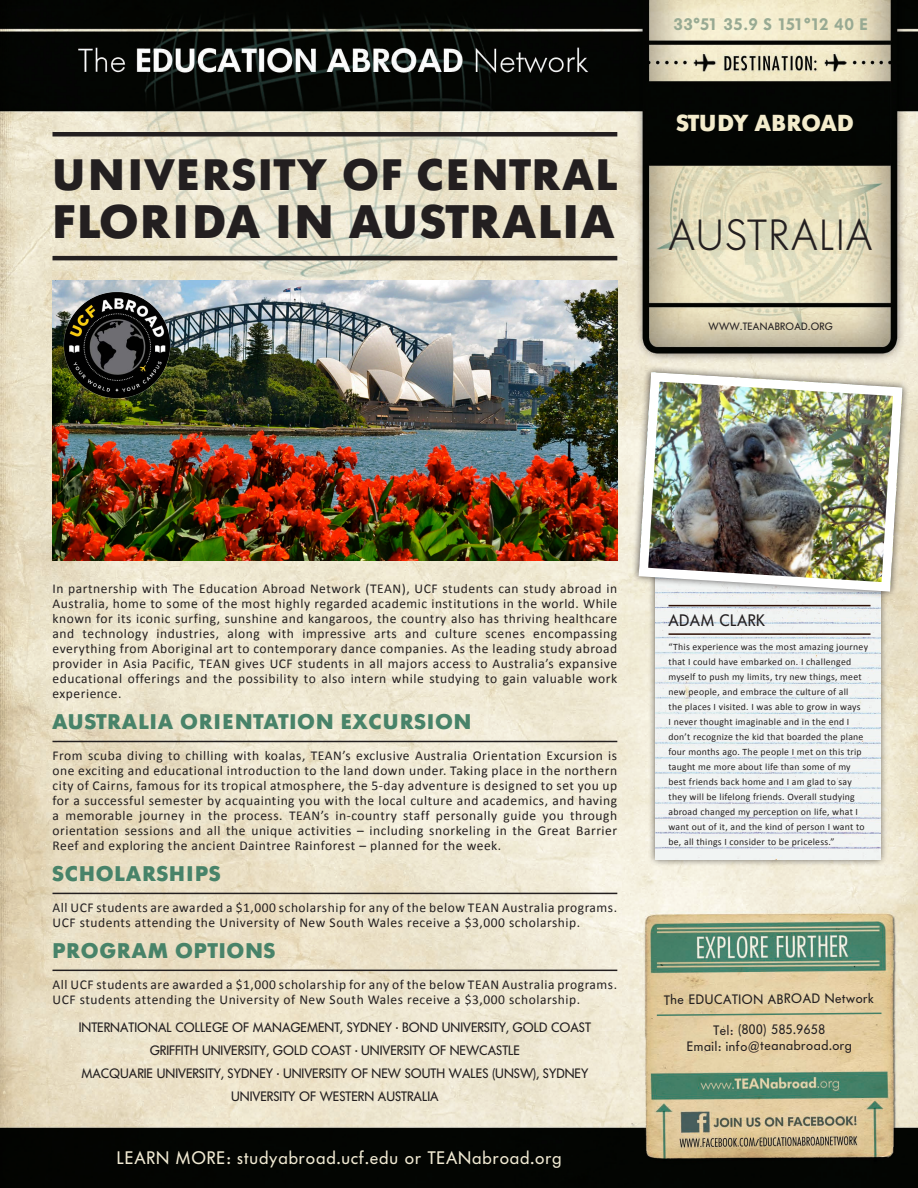
<style>
.page{position:relative;width:918px;height:1188px;background:#fff}
.page>*{position:absolute;margin:0;border:0;box-sizing:border-box;transform-origin:0 0}
.t1{font:700 46.5px "Futura BQ";letter-spacing:.055em;color:#231f20}
.t2{font:700 43.5px "Futura BQ";letter-spacing:.055em;color:#231f20}
.t3{font:300 43.5px "Futura BQ";letter-spacing:.02em;color:#231f20}
.t4{font:700 22.95px "Futura BQ";color:#f4eccc}
.t5{font:700 21px "Futura BQ";letter-spacing:.04em;color:#488369}
.t6{font:700 21px "Futura BQ";letter-spacing:.06em;color:#488369}
.t7{font:18px "Futura BQ";letter-spacing:.05em;color:#f1ead3}
.t8{font:600 16.5px "Futura BQ";letter-spacing:-.075em;color:#98aa93}
.t9{font:16.5px "Futura BQ";letter-spacing:.025em;color:#231f20}
.t10{font:13.5px/15px "Calibri";letter-spacing:.04em;color:#231f20;text-align:justify}
.t11{font:13.5px "Futura BQ";color:#231f20}
.t12{font:13.5px "Futura BQ";letter-spacing:.03em;color:#231f20}
.t13{font:10.5px "Futura BQ";letter-spacing:.03em;color:#231f20}
.t14{font:9.75px/15px "Calibri";letter-spacing:.025em;color:#231f20}
</style>
<div class="page">
<img style="left:0;top:0;width:918px;height:1188px">
<svg style="left:655px;top:1012px;width:228px;height:5px"></svg>
<div style="left:52px;top:132px;width:565px;height:5px;background:#231f20"></div>
<hr style="left:52px;top:256px;width:565px;height:4px;background:#231f20">
<hr style="left:52px;top:741px;width:565px;height:1px;background:#231f20">
<hr style="left:52px;top:893px;width:565px;height:1px;background:#231f20">
<hr style="left:52px;top:970px;width:565px;height:1px;background:#231f20">
<img style="left:52px;top:281px;width:565px;height:280px">
<div style="left:648px;top:554px;width:240px;height:313px;background:#231f20;opacity:.75"></div>
<img style="left:656px;top:599px;width:224px;height:260px">
<hr style="left:669px;top:605px;width:202px;height:1px;background:#2e1106">
<hr style="left:669px;top:633px;width:202px;height:2px;background:#2e1106">
<div style="left:631px;top:365px;width:279px;height:234px;background:#231f20;opacity:.75"></div>
<img style="left:634px;top:367px;width:273px;height:229px">
<img style="left:64px;top:292px;width:106px;height:106px">
<p class="t2" style="left:52px;top:148px;width:567px">UNIVERSITY OF CENTRAL</p>
<p class="t1" style="left:52px;top:193px;width:563px">FLORIDA IN AUSTRALIA</p>
<p class="t8" style="left:673px;top:14px;width:196px">33°51′35.9 S 151°12′40 E</p>
<p class="t4" style="left:676px;top:109px;width:179px">STUDY ABROAD</p>
<p class="t3" style="left:669px;top:209px;width:205px">AUSTRALIA</p>
<p class="t13" style="left:708px;top:320px;width:126px">WWW.TEANABROAD.ORG</p>
<p class="t10" style="left:52px;top:581px;width:566px">In partnership with The Education Abroad Network (TEAN), UCF students can study abroad in Australia, home to some of the most highly regarded academic institutions in the world. While known for its iconic surfing, sunshine and kangaroos, the country also has thriving healthcare and technology industries, along with impressive arts and culture scenes encompassing everything from Aboriginal art to contemporary dance companies. As the leading study abroad provider in Asia Pacific, TEAN gives UCF students in all majors access to Australia’s expansive educational offerings and the possibility to also intern while studying to gain valuable work experience.</p>
<p class="t5" style="left:52px;top:709px;width:420px">AUSTRALIA ORIENTATION EXCURSION</p>
<p class="t10" style="left:52px;top:748px;width:566px">From scuba diving to chilling with koalas, TEAN’s exclusive Australia Orientation Excursion is one exciting and educational introduction to the land down under. Taking place in the northern city of Cairns, famous for its tropical atmosphere, the 5-day adventure is designed to set you up for a successful semester by acquainting you with the local culture and academics, and having a memorable journey in the process. TEAN’s in-country staff personally guide you through orientation sessions and all the unique activities – including snorkeling in the Great Barrier Reef and exploring the ancient Daintree Rainforest – planned for the week.</p>
<p class="t6" style="left:52px;top:861px;width:170px">SCHOLARSHIPS</p>
<p class="t10" style="left:52px;top:900px;width:566px">All UCF students are awarded a $1,000 scholarship for any of the below TEAN Australia programs.<br>UCF students attending the University of New South Wales receive a $3,000 scholarship.</p>
<p class="t5" style="left:52px;top:938px;width:224px">PROGRAM OPTIONS</p>
<p class="t10" style="left:52px;top:977px;width:566px">All UCF students are awarded a $1,000 scholarship for any of the below TEAN Australia programs.<br>UCF students attending the University of New South Wales receive a $3,000 scholarship.</p>
<p class="t11" style="left:79px;top:1019px;width:514px">INTERNATIONAL COLLEGE OF MANAGEMENT, SYDNEY · BOND UNIVERSITY, GOLD COAST</p>
<p class="t11" style="left:150px;top:1042px;width:372px">GRIFFITH UNIVERSITY, GOLD COAST · UNIVERSITY OF NEWCASTLE</p>
<p class="t11" style="left:81px;top:1066px;width:508px">MACQUARIE UNIVERSITY, SYDNEY · UNIVERSITY OF NEW SOUTH WALES (UNSW), SYDNEY</p>
<p class="t11" style="left:231px;top:1089px;width:209px">UNIVERSITY OF WESTERN AUSTRALIA</p>
<p class="t7" style="left:117px;top:1147px;width:446px">LEARN MORE: studyabroad.ucf.edu or TEANabroad.org</p>
<p class="t9" style="left:669px;top:611px;width:98px">ADAM CLARK</p>
<p class="t14" style="left:669px;top:639px;width:201px">“This experience was the most amazing journey that I could have embarked on. I challenged myself to push my limits, try new things, meet new people, and embrace the culture of all<br>the places I visited. I was able to grow in ways<br>I never thought imaginable and in the end I don’t recognize the kid that boarded the plane four months ago. The people I met on this trip taught me more about life than some of my best friends back home and I am glad to say they will be lifelong friends. Overall studying abroad changed my perception on life, what I want out of it, and the kind of person I want to be, all things I consider to be priceless.”</p>
<p class="t12" style="left:664px;top:991px;width:211px">The EDUCATION ABROAD Network</p>
<p class="t12" style="left:713px;top:1022px;width:113px">Tel: (800) 585.9658</p>
<p class="t12" style="left:687px;top:1038px;width:167px">Email: info@teanabroad.org</p>
</div>
